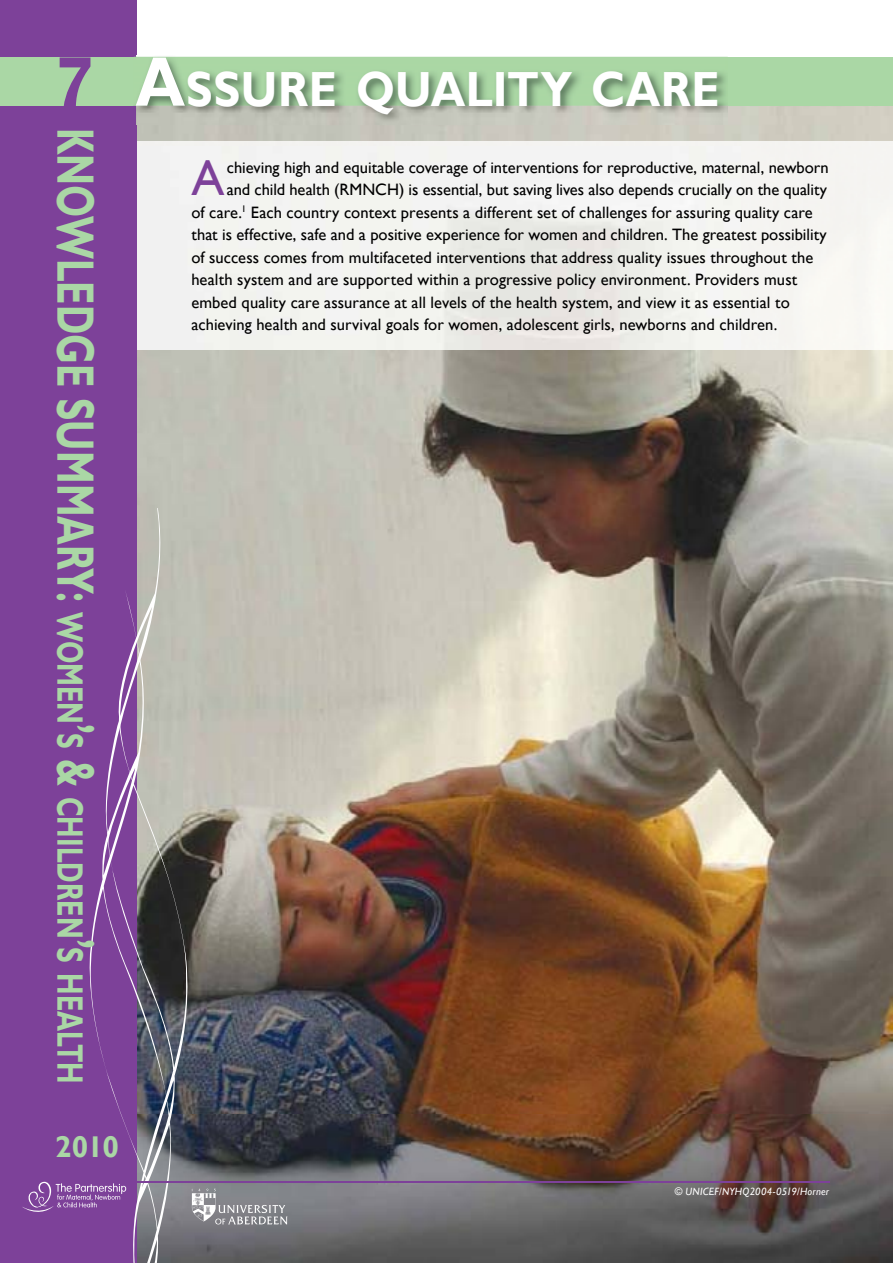
<style>
.page{position:relative;width:893px;height:1263px;background:#fff}
.page>*{position:absolute;margin:0;border:0;box-sizing:border-box;transform-origin:0 0}
.t1{font:71.25px "Gothic 725 BT Black A";color:#7d4199;scale:.84 1}
.t2{font:49.5px "Gill Sans";color:#7d4199}
.t3{font:700 49.35px "Gill Sans";letter-spacing:.01em;color:#fff;scale:.9 1}
.t4{font:700 36.75px "Gill Sans";letter-spacing:.005em;color:#aad7a5;scale:.7 1}
.t5{font:700 30px "Gill Sans";color:#aad7a5}
.t6{font:16.5px "Gill Sans";color:#000}
.t7{font:italic 10.5px "Gill Sans";letter-spacing:.025em;color:#fff}
.s1{font-size:52.5px}
.s2{font-size:70.5px}
</style>
<div class="page">
<img style="left:136px;top:106px;width:757px;height:1157px">
<div style="left:0;top:0;width:136px;height:1263px;background:#7d4199"></div>
<svg style="left:89px;top:508px;width:99px;height:755px;fill:#7d4799"></svg>
<svg style="left:125px;top:589px;width:15px;height:73px"></svg>
<svg style="left:119px;top:724px;width:15px;height:60px"></svg>
<svg style="left:107px;top:832px;width:80px;height:238px"></svg>
<div style="left:0;top:57px;width:893px;height:49px;background:#aad7a5"></div>
<hr style="left:96px;top:1181px;width:733px;height:2px;background:#7d4199">
<svg style="left:22px;top:1181px;width:104px;height:31px"></svg>
<svg style="left:192px;top:1188px;width:96px;height:36px;background:#999a9e"></svg>
<img style="left:136px;top:106px;width:592px;height:18px">
<img style="left:134px;top:58px;width:594px;height:48px">
<h1 class="t1" style="left:57px;top:38px;width:46px">7</h1>
<h3 class="t4" style="left:92px;top:128px;width:1367px;rotate:90deg"><span class="s1">KNOWLEDGE SUMMARY</span><span class="s1">:</span> WOMEN<span class="s1">’</span>S <span class="s1">&amp;</span> CHILDREN<span class="s1">’</span>S HEALTH</h3>
<h3 class="t3" style="left:136px;top:59px;width:650px"><span class="s2">A</span>SSURE QUALITY CARE</h3>
<h2 class="t2" style="left:191px;top:150px;width:35px">A</h2>
<p class="t6" style="left:227px;top:157px;width:603px">chieving high and equitable coverage of interventions for reproductive, maternal, newborn</p>
<p class="t6" style="left:227px;top:180px;width:602px">and child health (RMNCH) is essential, but saving lives also depends crucially on the quality</p>
<p class="t6" style="left:191px;top:202px;width:623px">of care.<sup>1</sup> Each country context presents a different set of challenges for assuring quality care</p>
<p class="t6" style="left:191px;top:225px;width:637px">that is effective, safe and a positive experience for women and children. The greatest possibility</p>
<p class="t6" style="left:191px;top:247px;width:623px">of success comes from multifaceted interventions that address quality issues throughout the</p>
<p class="t6" style="left:191px;top:270px;width:607px">health system and are supported within a progressive policy environment. Providers must</p>
<p class="t6" style="left:191px;top:292px;width:600px">embed quality care assurance at all levels of the health system, and view it as essential to</p>
<p class="t6" style="left:191px;top:315px;width:587px">achieving health and survival goals for women, adolescent girls, newborns and children.</p>
<h3 class="t5" style="left:55px;top:1128px;width:65px">2010</h3>
<p class="t7" style="left:675px;top:1185px;width:156px">© UNICEF/NYHQ2004-0519/Horner</p>
</div>
